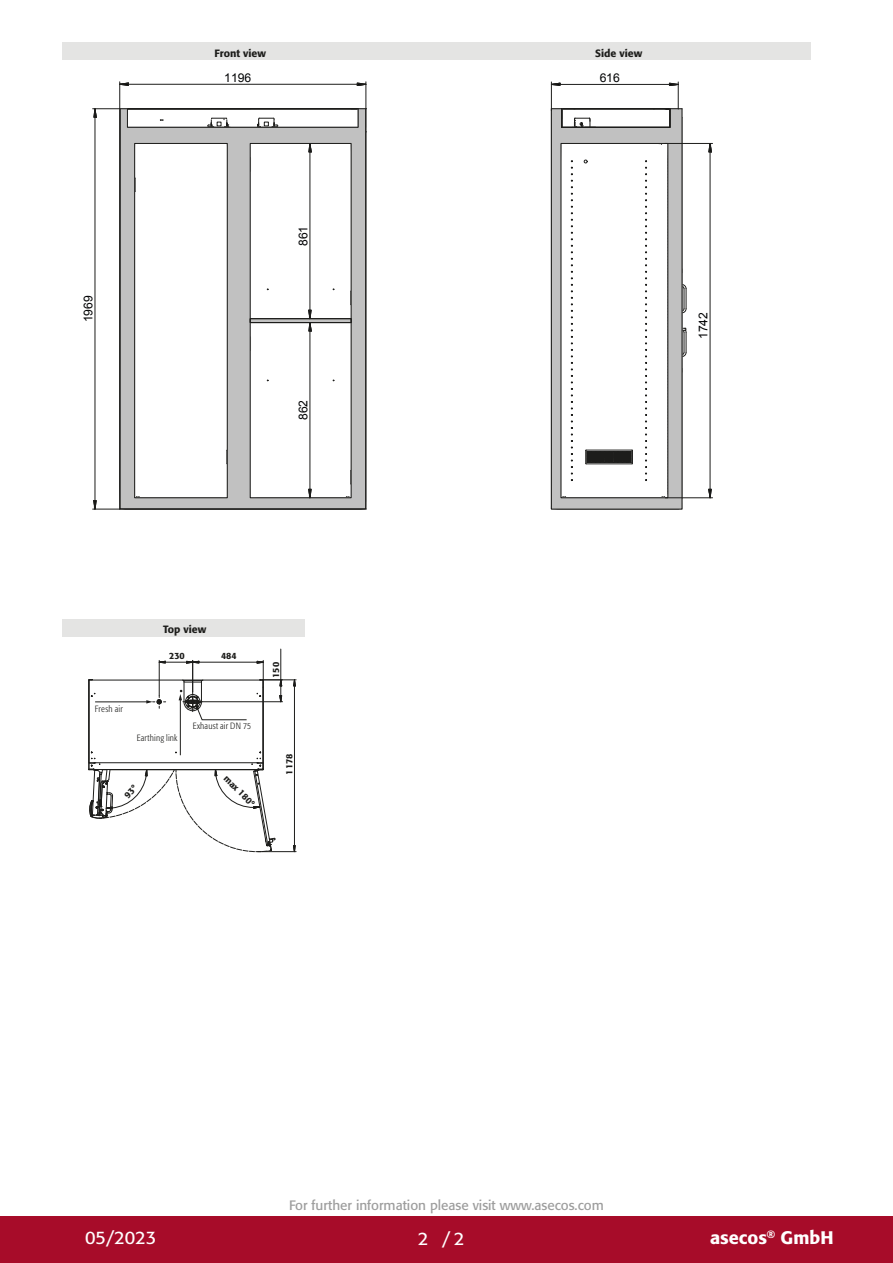
<style>
.page{position:relative;width:893px;height:1263px;background:#fff}
.page>*{position:absolute;margin:0;border:0;box-sizing:border-box;transform-origin:0 0}
.t1{font:500 18px "Formata Pro";color:#fff}
.t2{font:18px "Formata Pro";color:#fff}
.t3{font:13.5px "Formata Pro";color:#9d9d9d}
.t4{font:12.3px "Arial";letter-spacing:-.005em;color:#020304}
.t5{font:12.15px "Arial";letter-spacing:-.005em;color:#020304}
.t6{font:500 10.5px "Formata Pro";color:#1d1d1b}
.t7{font:300 condensed 9px "Formata Pro";letter-spacing:.02em;color:#1d1d1b}
.t8{font:500 9px "Formata Pro";color:#1d1d1b}
</style>
<div class="page">
<div style="left:0;top:1216px;width:893px;height:47px;background:#a70c29"></div>
<div style="left:63px;top:43px;width:748px;height:17px;background:#e4e4e3"></div>
<svg style="left:93px;top:82px;width:274px;height:428px"></svg>
<hr style="left:310px;top:331px;width:1px;height:158px;background:#1d1d1b">
<svg style="left:550px;top:82px;width:137px;height:428px"></svg>
<svg style="left:708px;top:144px;width:4px;height:18px"></svg>
<svg style="left:708px;top:488px;width:4px;height:11px"></svg>
<hr style="left:710px;top:152px;width:1px;height:337px;background:#1d1d1b">
<hr style="left:666px;top:143px;width:47px;height:1px;background:#1d1d1b">
<hr style="left:666px;top:497px;width:47px;height:1px;background:#1d1d1b">
<div style="left:63px;top:619px;width:242px;height:17px;background:#e4e4e3"></div>
<svg style="left:293px;top:679px;width:3px;height:8px"></svg>
<svg style="left:293px;top:845px;width:3px;height:8px"></svg>
<hr style="left:294px;top:686px;width:1px;height:159px;background:#1d1d1b">
<hr style="left:263px;top:680px;width:33px;height:1px;background:#1d1d1b">
<hr style="left:258px;top:851px;width:38px;height:1px;background:#1d1d1b">
<hr style="left:281px;top:649px;width:1px;height:31px;background:#1d1d1b">
<svg style="left:88px;top:660px;width:195px;height:192px"></svg>
<p class="t4" style="left:80px;top:322px;width:28px;rotate:-90deg">1969</p>
<p class="t6" style="left:215px;top:46px;width:53px">Front view</p>
<p class="t6" style="left:595px;top:47px;width:49px">Side view</p>
<p class="t5" style="left:224px;top:70px;width:29px">1196</p>
<p class="t5" style="left:600px;top:70px;width:22px">616</p>
<p class="t4" style="left:295px;top:246px;width:22px;rotate:-90deg">861</p>
<p class="t4" style="left:295px;top:420px;width:22px;rotate:-90deg">862</p>
<p class="t4" style="left:695px;top:339px;width:28px;rotate:-90deg">1742</p>
<p class="t6" style="left:163px;top:622px;width:45px">Top view</p>
<p class="t8" style="left:169px;top:650px;width:17px">230</p>
<p class="t8" style="left:221px;top:650px;width:17px">484</p>
<p class="t7" style="left:95px;top:703px;width:29px">Fresh air</p>
<p class="t7" style="left:137px;top:732px;width:42px">Earthing link</p>
<p class="t7" style="left:193px;top:720px;width:60px">Exhaust air DN 75</p>
<p class="t8" style="left:229px;top:772px;width:41px;rotate:45deg">max 180°</p>
<p class="t8" style="left:270px;top:678px;width:17px;rotate:-90deg">150</p>
<p class="t8" style="left:283px;top:775px;width:22px;rotate:-90deg">1178</p>
<p class="t3" style="left:289px;top:1196px;width:316px">For further information please visit www.asecos.com</p>
<h1 class="t2" style="left:85px;top:1225px;width:73px">05/2023</h1>
<h1 class="t2" style="left:418px;top:1227px;width:48px">2 /2</h1>
<h1 class="t1" style="left:710px;top:1225px;width:125px">asecos<sup>®</sup> GmbH</h1>
</div>
